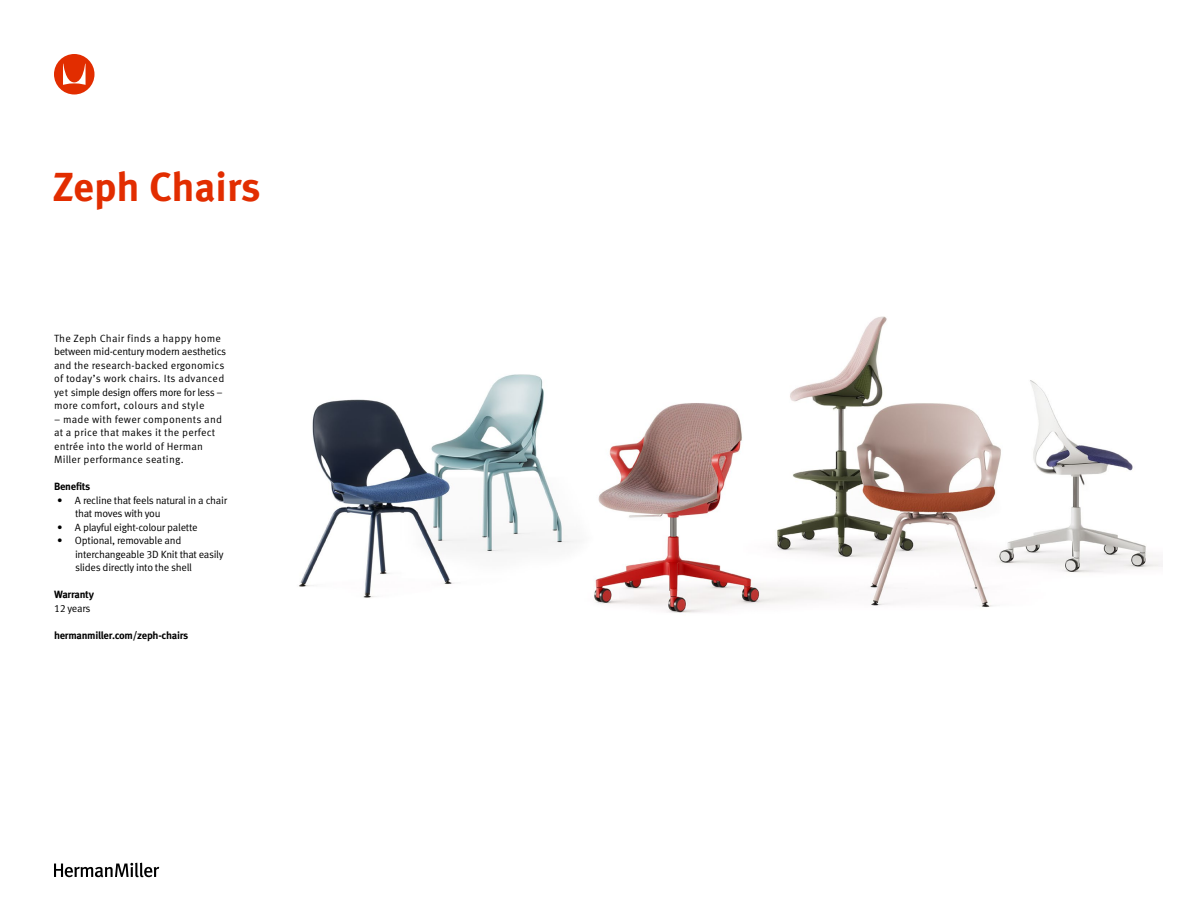
<style>
.page{position:relative;width:1188px;height:918px;background:#fff}
.page>*{position:absolute;margin:0;border:0;box-sizing:border-box;transform-origin:0 0}
.t1{font:700 40.5px "Meta OT";letter-spacing:-.01em;color:#e22d00}
.aa_bulleted_text{font:10.5px/13.5px "Meta OT Norm";letter-spacing:.01em;color:#000}
.aa_bulleted_text-2{font:10.5px/13.5px "Meta OT Norm";letter-spacing:-.015em;color:#000}
.aa_bulleted_text-3{font:10.5px/13.5px "Meta OT Norm";letter-spacing:.02em;color:#000}
.t2{font:700 10.5px "Meta OT";letter-spacing:-.025em;color:#000}
</style>
<div class="page">
<svg style="left:54px;top:54px;width:41px;height:40px"></svg>
<svg style="left:54px;top:863px;width:105px;height:14px"></svg>
<img style="left:299px;top:316px;width:863px;height:297px">
<p class="t1" style="left:53px;top:162px;width:210px">Zeph Chairs</p>
<p class="aa_bulleted_text" style="left:54px;top:331px;width:174px">The Zeph Chair finds a happy home between mid-century modern aesthetics and the research-backed ergonomics of today’s work chairs. Its advanced yet simple design offers more for less – more comfort, colours and style</p>
<p class="aa_bulleted_text-3" style="left:54px;top:412px;width:170px">– made with fewer components and at a price that makes it the perfect entrée into the world of Herman<br>Miller performance seating.</p>
<p class="t2" style="left:54px;top:480px;width:38px">Benefits</p>
<p class="aa_bulleted_text-2" style="left:75px;top:493px;width:154px;text-indent:-18px">• A recline that feels natural in a chair that moves with you</p>
<p class="aa_bulleted_text-2" style="left:57px;top:520px;width:142px">• A playful eight-colour palette</p>
<p class="aa_bulleted_text-2" style="left:75px;top:534px;width:150px;text-indent:-18px">• Optional, removable and interchangeable 3D Knit that easily slides directly into the shell</p>
<p class="t2" style="left:54px;top:588px;width:41px">Warranty</p>
<p class="aa_bulleted_text-2" style="left:54px;top:601px;width:38px">12 years</p>
<p class="t2" style="left:54px;top:628px;width:136px">hermanmiller.com/zeph-chairs</p>
</div>
